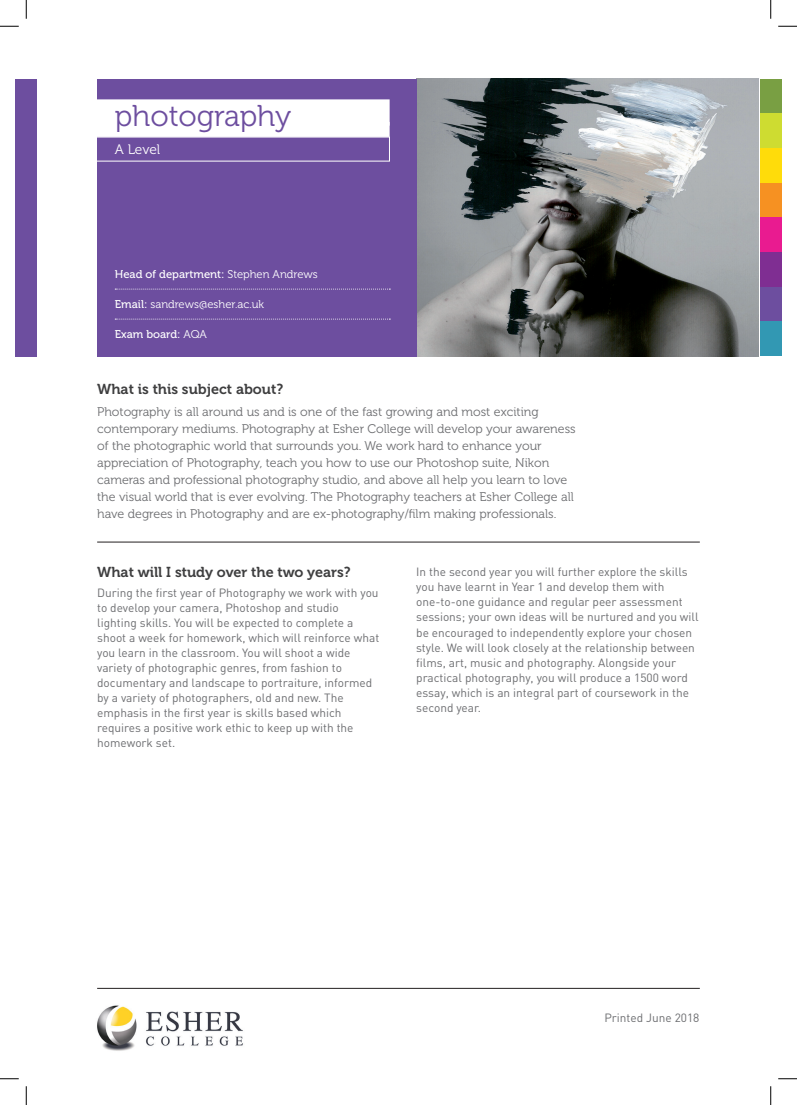
<style>
.page{position:relative;width:797px;height:1105px;background:#fff}
.page>*{position:absolute;margin:0;border:0;box-sizing:border-box;transform-origin:0 0}
.Subject_heading_purp{font:30px "Museo 300";letter-spacing:-.005em;color:#6d4e9f}
.Small_sub_headings{font:14.38px "Museo 700";color:#3e3e3f}
.Course_level{font:13.75px "Museo 300";letter-spacing:-.005em;color:#fff}
.Large_intro_text{font:12.5px/16.9px "Museo 300";color:#6c6d70}
.Body_text_-_large{font:11.88px/15px "DIN";color:#6c6d70}
.body_text___bullets{font:11.88px "DIN";color:#6c6d70}
.Catergories_-_underl{font:11.25px "Museo 500";color:#fff}
.Catergories_-_underl-2{font:11.25px "Museo 300";color:#fff}
.Catergories_-_no_und{font:11.25px "Museo 500";color:#fff}
.s1{font-family:"Museo 300"}
.s2{font-family:"Museo 500"}
</style>
<div class="page">
<img style="left:416px;top:79px;width:342px;height:277px">
<div style="left:97px;top:79px;width:319px;height:277px;background:#6d4e9f"></div>
<div style="left:62px;top:99px;width:327px;height:27px;background:#fff"></div>
<div style="left:62px;top:122px;width:327px;height:15px;background:#fff"></div>
<svg style="left:115px;top:289px;width:275px;height:1px"></svg>
<svg style="left:115px;top:319px;width:275px;height:1px"></svg>
<div style="left:16px;top:79px;width:21px;height:277px;background:#6d4e9f"></div>
<hr style="left:97px;top:542px;width:602px;height:1px;background:#231f20">
<hr style="left:97px;top:988px;width:602px;height:1px;background:#231f20">
<div style="left:760px;top:79px;width:21px;height:34px;background:#799f43"></div>
<div style="left:760px;top:113px;width:21px;height:35px;background:#cedc31"></div>
<div style="left:760px;top:148px;width:21px;height:35px;background:#ffdc0a"></div>
<div style="left:760px;top:183px;width:21px;height:35px;background:#f69122"></div>
<div style="left:760px;top:218px;width:21px;height:34px;background:#e91b90"></div>
<div style="left:760px;top:252px;width:21px;height:35px;background:#7f2e92"></div>
<div style="left:760px;top:287px;width:21px;height:35px;background:#6d4e9f"></div>
<div style="left:760px;top:322px;width:21px;height:34px;background:#3298b3"></div>
<img style="left:97px;top:1005px;width:146px;height:46px">
<svg style="left:0;top:25px;width:19px;height:2px"></svg>
<svg style="left:778px;top:25px;width:19px;height:2px"></svg>
<svg style="left:0;top:1078px;width:19px;height:1px"></svg>
<svg style="left:778px;top:1078px;width:19px;height:1px"></svg>
<svg style="left:25px;top:0;width:2px;height:19px"></svg>
<svg style="left:25px;top:1086px;width:2px;height:19px"></svg>
<svg style="left:770px;top:0;width:1px;height:19px"></svg>
<svg style="left:770px;top:1086px;width:1px;height:19px"></svg>
<p class="Subject_heading_purp" style="left:115px;top:99px;width:178px">photography</p>
<p class="Course_level" style="left:115px;top:142px;width:47px">A Level</p>
<p class="Catergories_-_underl" style="left:115px;top:267px;width:204px">Head of department: <span class="s1">Stephen Andrews</span></p>
<p class="Catergories_-_underl-2" style="left:115px;top:298px;width:151px"><span class="s2">Email:</span> sandrews@esher.ac.uk</p>
<p class="Catergories_-_no_und" style="left:115px;top:327px;width:94px">Exam board: <span class="s1">AQA</span></p>
<p class="Small_sub_headings" style="left:97px;top:381px;width:187px">What is this subject about?</p>
<p class="Large_intro_text" style="left:97px;top:404px;width:480px">Photography is all around us and is one of the fast growing and most exciting contemporary mediums. Photography at Esher College will develop your awareness of the photographic world that surrounds you. We work hard to enhance your appreciation of Photography, teach you how to use our Photoshop suite, Nikon cameras and professional photography studio, and above all help you learn to love the visual world that is ever evolving. The Photography teachers at Esher College all have degrees in Photography and are ex-photography/film making professionals.</p>
<p class="Small_sub_headings" style="left:97px;top:564px;width:255px">What will I study over the two years?</p>
<p class="Body_text_-_large" style="left:97px;top:585px;width:284px">During the first year of Photography we work with you to develop your camera, Photoshop and studio lighting skills. You will be expected to complete a shoot a week for homework, which will reinforce what you learn in the classroom. You will shoot a wide variety of photographic genres, from fashion to documentary and landscape to portraiture, informed by a variety of photographers, old and new. The emphasis in the first year is skills based which requires a positive work ethic to keep up with the homework set.</p>
<p class="Body_text_-_large" style="left:416px;top:564px;width:284px">In the second year you will further explore the skills you have learnt in Year 1 and develop them with one-to-one guidance and regular peer assessment sessions; your own ideas will be nurtured and you will be encouraged to independently explore your chosen style. We will look closely at the relationship between films, art, music and photography. Alongside your practical photography, you will produce a 1500 word essay, which is an integral part of coursework in the second year.</p>
<p class="body_text___bullets" style="left:604px;top:1010px;width:97px">Printed June 2018</p>
</div>
